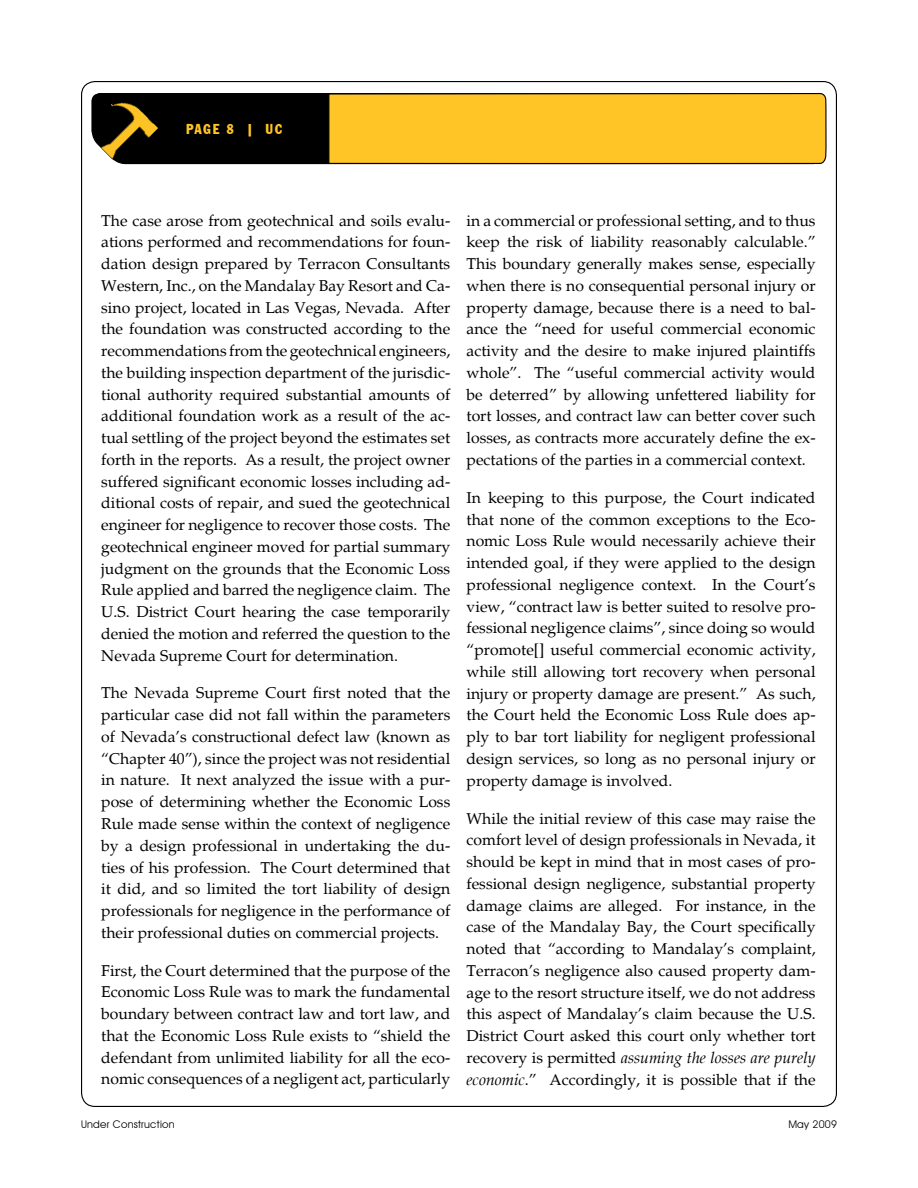
<style>
.page{position:relative;width:918px;height:1188px;background:#fff}
.page>*{position:absolute;margin:0;border:0;box-sizing:border-box;transform-origin:0 0}
.t1{font:15.75px/21.8px "Palatino";color:#000;text-align:justify}
.t2{font:15px "Franklin Cond Gothic";letter-spacing:.09em;color:#ffc425}
.t3{font:10.5px "Avant Garde IT Cby BT";letter-spacing:.025em;color:#000}
.s1{font-style:italic}
</style>
<div class="page">
<div style="left:158px;top:93px;width:170px;height:72px;background:#000"></div>
<svg style="left:328px;top:93px;width:499px;height:72px;background:#f4bc26"></svg>
<img style="left:91px;top:93px;width:67px;height:72px">
<p class="t2" style="left:186px;top:120px;width:98px">PAGE 8 | UC</p>
<p class="t1" style="left:101px;top:210px;width:351px">The case arose from geotechnical and soils evalu&shy;ations performed and recommendations for foun&shy;dation design prepared by Terracon Consultants Western, Inc., on the Mandalay Bay Resort and Ca&shy;sino project, located in Las Vegas, Nevada. After the foundation was constructed according to the recommendations from the geotechnical engineers, the building inspection department of the jurisdic&shy;tional authority required substantial amounts of additional foundation work as a result of the ac&shy;tual settling of the project beyond the estimates set forth in the reports. As a result, the project owner suffered significant economic losses including ad&shy;ditional costs of repair, and sued the geotechnical engineer for negligence to recover those costs. The geotechnical engineer moved for partial summary judgment on the grounds that the Economic Loss Rule applied and barred the negligence claim. The U.S. District Court hearing the case temporarily denied the motion and referred the question to the Nevada Supreme Court for determination.</p>
<p class="t1" style="left:101px;top:683px;width:351px">The Nevada Supreme Court first noted that the particular case did not fall within the parameters of Nevada’s constructional defect law (known as “Chapter 40”), since the project was not residential in nature. It next analyzed the issue with a pur&shy;pose of determining whether the Economic Loss Rule made sense within the context of negligence by a design professional in undertaking the du&shy;ties of his profession. The Court determined that it did, and so limited the tort liability of design professionals for negligence in the performance of their professional duties on commercial projects.</p>
<p class="t1" style="left:101px;top:960px;width:351px">First, the Court determined that the purpose of the Economic Loss Rule was to mark the fundamental boundary between contract law and tort law, and that the Economic Loss Rule exists to “shield the defendant from unlimited liability for all the eco&shy;nomic consequences of a negligent act, particularly</p>
<p class="t1" style="left:467px;top:210px;width:351px">in a commercial or professional setting, and to thus keep the risk of liability reasonably calculable.” This boundary generally makes sense, especially when there is no consequential personal injury or property damage, because there is a need to bal&shy;ance the “need for useful commercial economic activity and the desire to make injured plaintiffs whole”. The “useful commercial activity would be deterred” by allowing unfettered liability for tort losses, and contract law can better cover such losses, as contracts more accurately define the ex&shy;pectations of the parties in a commercial context.</p>
<p class="t1" style="left:467px;top:487px;width:351px">In keeping to this purpose, the Court indicated that none of the common exceptions to the Eco&shy;nomic Loss Rule would necessarily achieve their intended goal, if they were applied to the design professional negligence context. In the Court’s view, “contract law is better suited to resolve pro&shy;fessional negligence claims”, since doing so would “promote[] useful commercial economic activity, while still allowing tort recovery when personal injury or property damage are present.” As such, the Court held the Economic Loss Rule does ap&shy;ply to bar tort liability for negligent professional design services, so long as no personal injury or property damage is involved.</p>
<p class="t1" style="left:467px;top:808px;width:351px">While the initial review of this case may raise the comfort level of design professionals in Nevada, it should be kept in mind that in most cases of pro&shy;fessional design negligence, substantial property damage claims are alleged. For instance, in the case of the Mandalay Bay, the Court specifically noted that “according to Mandalay’s complaint, Terracon’s negligence also caused property dam&shy;age to the resort structure itself, we do not address this aspect of Mandalay’s claim because the U.S.<br>District Court asked this court only whether tort recovery is permitted <span class="s1">assuming the losses are purely economic</span>.” Accordingly, it is possible that if the</p>
<p class="t3" style="left:81px;top:1117px;width:95px">Under Construction</p>
<p class="t3" style="left:788px;top:1117px;width:50px">May 2009</p>
</div>
